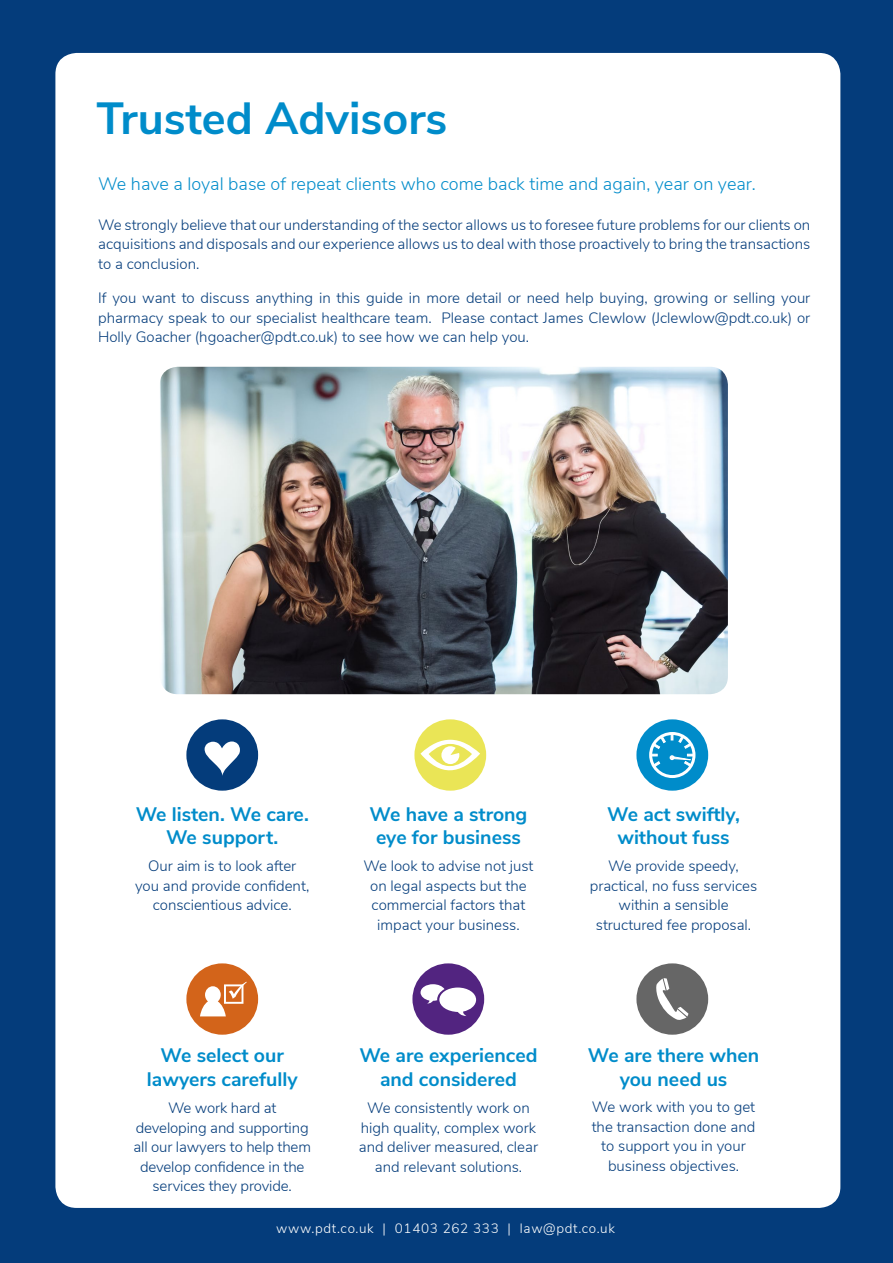
<style>
.page{position:relative;width:893px;height:1263px;background:#043c7b}
.page>*{position:absolute;margin:0;border:0;box-sizing:border-box;transform-origin:0 0}
.t1{font:700 45px "Nunito Sans";color:#008cca}
.t2{font:700 19.5px/23.4px "Nunito Sans";color:#008cca;text-align:center}
.t3{font:300 18px "Nunito Sans";color:#008cca}
.t4{font:300 15px/19.5px "Nunito Sans";color:#043c7b;text-align:center}
.t5{font:300 13.5px "Nunito Sans";letter-spacing:.05em;color:#fff}
</style>
<div class="page">
<div style="left:55px;top:53px;width:785px;height:1155px;background:#fff;border-radius:21px"></div>
<div style="left:636px;top:963px;width:72px;height:72px;background:#666;border-radius:50%"></div>
<svg style="left:656px;top:978px;width:32px;height:42px"></svg>
<div style="left:412px;top:963px;width:72px;height:72px;background:#522480;border-radius:50%"></div>
<svg style="left:421px;top:984px;width:55px;height:32px"></svg>
<div style="left:186px;top:719px;width:72px;height:72px;background:#043c7b;border-radius:50%"></div>
<svg style="left:205px;top:741px;width:35px;height:35px"></svg>
<div style="left:636px;top:719px;width:72px;height:72px;background:#008cca;border-radius:50%"></div>
<div style="left:649px;top:732px;width:46px;height:46px;border:3px solid #fff;border-radius:50%"></div>
<svg style="left:650px;top:733px;width:55px;height:35px"></svg>
<div style="left:186px;top:963px;width:72px;height:72px;background:#d3641a;border-radius:50%"></div>
<svg style="left:200px;top:982px;width:47px;height:34px"></svg>
<div style="left:414px;top:719px;width:72px;height:72px;background:#eae556;border-radius:50%"></div>
<svg style="left:420px;top:740px;width:60px;height:37px"></svg>
<img style="left:160px;top:367px;width:568px;height:327px">
<h1 class="t1" style="left:96px;top:85px;width:352px">Trusted Advisors</h1>
<p class="t3" style="left:98px;top:171px;width:659px">We have a loyal base of repeat clients who come back time and again, year on year.</p>
<p class="t4" style="left:98px;top:214px;width:714px;text-align:justify">We strongly believe that our understanding of the sector allows us to foresee future problems for our clients on acquisitions and disposals and our experience allows us to deal with those proactively to bring the transactions to a conclusion.</p>
<p class="t4" style="left:98px;top:287px;width:714px;text-align:justify">If you want to discuss anything in this guide in more detail or need help buying, growing or selling your pharmacy speak to our specialist healthcare team. Please contact James Clewlow (Jclewlow@pdt.co.uk) or Holly Goacher (hgoacher@pdt.co.uk) to see how we can help you.</p>
<h2 class="t2" style="left:136px;top:801px;width:175px">We listen. We care.<br>We support.</h2>
<p class="t4" style="left:135px;top:855px;width:176px">Our aim is to look after you and provide confident, conscientious advice.</p>
<h2 class="t2" style="left:147px;top:1043px;width:152px">We select our lawyers carefully</h2>
<p class="t4" style="left:133px;top:1097px;width:179px">We work hard at developing and supporting all our lawyers to help them develop confidence in the services they provide.</p>
<h2 class="t2" style="left:370px;top:801px;width:159px">We have a strong eye for business</h2>
<p class="t4" style="left:363px;top:855px;width:172px">We look to advise not just on legal aspects but the commercial factors that impact your business.</p>
<h2 class="t2" style="left:359px;top:1043px;width:180px">We are experienced and considered</h2>
<p class="t4" style="left:359px;top:1097px;width:181px">We consistently work on high quality, complex work and deliver measured, clear and relevant solutions.</p>
<h2 class="t2" style="left:607px;top:801px;width:134px">We act swiftly, without fuss</h2>
<p class="t4" style="left:590px;top:855px;width:169px">We provide speedy, practical, no fuss services within a sensible structured fee proposal.</p>
<h2 class="t2" style="left:588px;top:1043px;width:173px">We are there when you need us</h2>
<p class="t4" style="left:592px;top:1096px;width:165px">We work with you to get the transaction done and to support you in your business objectives.</p>
<p class="t5" style="left:276px;top:1218px;width:340px">www.pdt.co.uk | 01403 262 333 | law@pdt.co.uk</p>
</div>
